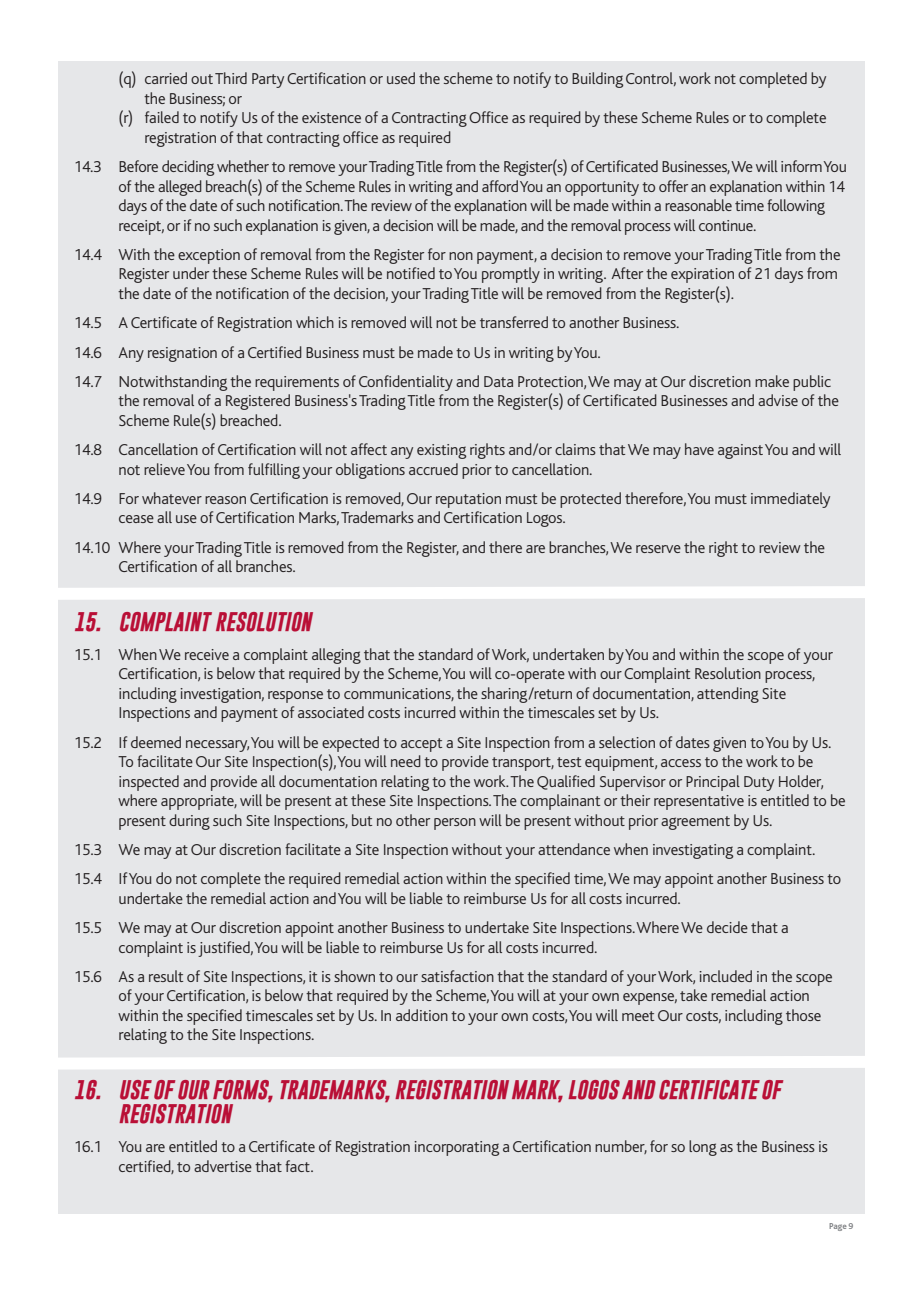
<style>
.page{position:relative;width:919px;height:1289px;background:#fff}
.page>*{position:absolute;margin:0;border:0;box-sizing:border-box;transform-origin:0 0}
.t1{font:italic 700 19.5px/24px "Gobold";color:#b90f36}
.t2{font:300 16.5px/19.5px "Bliss";letter-spacing:-.01em;color:#231f20}
.t3{font:700 9px "Bliss";color:#808285}
</style>
<div class="page">
<div style="left:58px;top:61px;width:806px;height:714px;background:#e6e7e9"></div>
<div style="left:58px;top:757px;width:806px;height:457px;background:#e6e7e9"></div>
<svg style="left:58px;top:580px;width:807px;height:26px"></svg>
<svg style="left:58px;top:1049px;width:807px;height:26px"></svg>
<p class="t2" style="left:119px;top:71px;width:709px">(q) carried out Third Party Certification or used the scheme to notify to Building Control, work not completed by</p>
<p class="t2" style="left:144px;top:90px;width:99px">the Business; or</p>
<p class="t2" style="left:119px;top:110px;width:709px">(r) failed to notify Us of the existence of a Contracting Office as required by these Scheme Rules or to complete</p>
<p class="t2" style="left:144px;top:129px;width:308px">registration of that contracting office as required</p>
<p class="t2" style="left:118px;top:158px;width:730px;text-indent:-45px">14.3 Before deciding whether to remove your Trading Title from the Register(s) of Certificated Businesses, We will inform You of the alleged breach(s) of the Scheme Rules in writing and afford You an opportunity to offer an explanation within 14 days of the date of such notification. The review of the explanation will be made within a reasonable time following receipt, or if no such explanation is given, a decision will be made, and the removal process will continue.</p>
<p class="t2" style="left:118px;top:246px;width:723px;text-indent:-45px">14.4 With the exception of removal from the Register for non payment, a decision to remove your Trading Title from the<br>Register under these Scheme Rules will be notified to You promptly in writing. After the expiration of 21 days from the date of the notification of the decision, your Trading Title will be removed from the Register(s).</p>
<p class="t2" style="left:74px;top:310px;width:759px;line-height:29.2px">14.5 A Certificate of Registration which is removed will not be transferred to another Business.<br>14.6 Any resignation of a Certified Business must be made to Us in writing by You.<br>14.7 Notwithstanding the requirements of Confidentiality and Data Protection, We may at Our discretion make public</p>
<p class="t2" style="left:118px;top:392px;width:721px">the removal of a Registered Business's Trading Title from the Register(s) of Certificated Businesses and advise of the<br>Scheme Rule(s) breached.</p>
<p class="t2" style="left:118px;top:441px;width:724px;text-indent:-45px">14.8 Cancellation of Certification will not affect any existing rights and/or claims that We may have against You and will not relieve You from fulfilling your obligations accrued prior to cancellation.</p>
<p class="t2" style="left:118px;top:490px;width:713px;text-indent:-45px">14.9 For whatever reason Certification is removed, Our reputation must be protected therefore, You must immediately cease all use of Certification Marks, Trademarks and Certification Logos.</p>
<p class="t2" style="left:118px;top:539px;width:708px;text-indent:-45px">14.10 Where your Trading Title is removed from the Register, and there are branches, We reserve the right to review the<br>Certification of all branches.</p>
<p class="t1" style="left:74px;top:612px;width:238px">15. COMPLAINT RESOLUTION</p>
<p class="t2" style="left:118px;top:646px;width:716px;text-indent:-45px">15.1 When We receive a complaint alleging that the standard of Work, undertaken by You and within the scope of your Certification, is below that required by the Scheme, You will co-operate with our Complaint Resolution process, including investigation, response to communications, the sharing/return of documentation, attending Site Inspections and payment of associated costs incurred within the timescales set by Us.</p>
<p class="t2" style="left:118px;top:734px;width:728px;text-indent:-45px">15.2 If deemed necessary, You will be expected to accept a Site Inspection from a selection of dates given to You by Us.<br>To facilitate Our Site Inspection(s), You will need to provide transport, test equipment, access to the work to be inspected and provide all documentation relating to the work. The Qualified Supervisor or Principal Duty Holder, where appropriate, will be present at these Site Inspections. The complainant or their representative is entitled to be present during such Site Inspections, but no other person will be present without prior agreement by Us.</p>
<p class="t2" style="left:74px;top:836px;width:768px;line-height:29.2px">15.3 We may at Our discretion facilitate a Site Inspection without your attendance when investigating a complaint.<br>15.4 If You do not complete the required remedial action within the specified time, We may appoint another Business to</p>
<p class="t2" style="left:74px;top:885px;width:716px;line-height:29.2px;text-indent:45px">undertake the remedial action and You will be liable to reimburse Us for all costs incurred.<br>15.5 We may at Our discretion appoint another Business to undertake Site Inspections. Where We decide that a</p>
<p class="t2" style="left:74px;top:934px;width:760px;line-height:29.2px;text-indent:45px">complaint is justified, You will be liable to reimburse Us for all costs incurred.<br>15.6 As a result of Site Inspections, it is shown to our satisfaction that the standard of your Work, included in the scope</p>
<p class="t2" style="left:118px;top:987px;width:704px">of your Certification, is below that required by the Scheme, You will at your own expense, take remedial action within the specified timescales set by Us. In addition to your own costs, You will meet Our costs, including those relating to the Site Inspections.</p>
<p class="t1" style="left:119px;top:1080px;width:663px;text-indent:-45px">16. USE OF OUR FORMS, TRADEMARKS, REGISTRATION MARK, LOGOS AND CERTIFICATE OF<br>REGISTRATION</p>
<p class="t2" style="left:118px;top:1138px;width:710px;text-indent:-45px">16.1 You are entitled to a Certificate of Registration incorporating a Certification number, for so long as the Business is certified, to advertise that fact.</p>
<p class="t3" style="left:829px;top:1222px;width:26px">Page 9</p>
</div>
